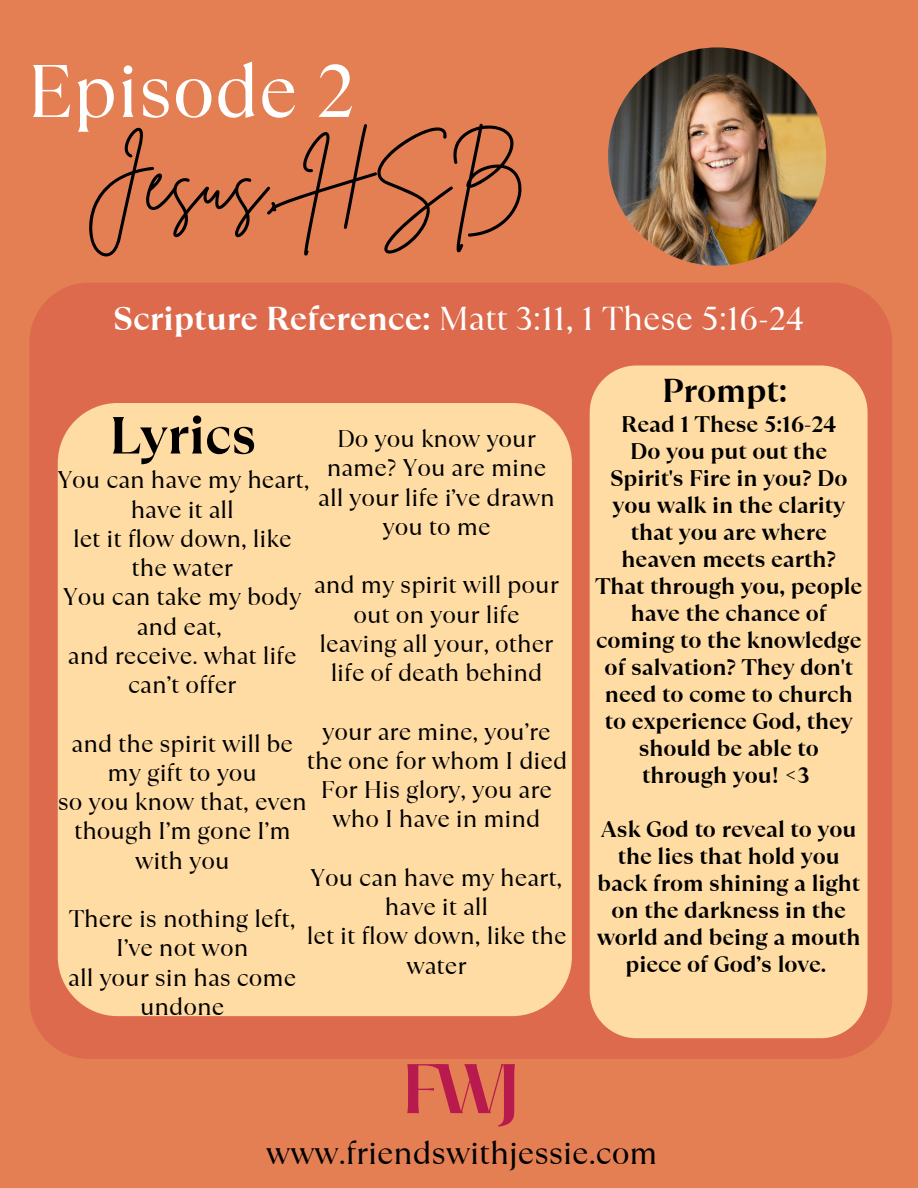
<style>
.page{position:relative;width:918px;height:1188px;background:#e47f54}
.page>*{position:absolute;margin:0;border:0;box-sizing:border-box;transform-origin:0 0}
.t1{font:81px "Brittany Signature";color:#000}
.t2{font:74.1px "TT Ramillas";color:#fff}
.t3{font:600 61.2px "Hatton";color:#b81a4e}
.t4{font:700 52.05px "TT Ramillas";color:#000}
.t5{font:33px "TT Ramillas";color:#fff}
.t6{font:700 33px "TT Ramillas";color:#000}
.t7{font:31.5px "TT Ramillas";color:#000}
.t8{font:24px/29.2px "TT Ramillas";color:#000;text-align:center}
.t9{font:700 22.5px/27px "TT Ramillas";color:#000;text-align:center}
.s1{font-weight:700}
</style>
<div class="page">
<img style="left:608px;top:47px;width:218px;height:219px;border-radius:50%">
<div style="left:29px;top:283px;width:863px;height:776px;background:#dd6a4d;border-radius:60px"></div>
<div style="left:58px;top:403px;width:514px;height:613px;background:#ffdca3;border-radius:60px"></div>
<div style="left:590px;top:365px;width:278px;height:673px;background:#ffdca3;border-radius:47px"></div>
<h2 class="t2" style="left:27px;top:40px;width:331px">Episode 2</h2>
<h1 class="t1" style="left:85px;top:129px;width:445px">Jesus, HSB</h1>
<h3 class="t5" style="left:113px;top:296px;width:693px"><span class="s1">Scripture Reference:</span> Matt 3:11, 1 These 5:16-24</h3>
<h3 class="t4" style="left:109px;top:399px;width:149px">Lyrics</h3>
<p class="t8" style="left:318px;top:424px;width:238px">Do you know your name? You are mine all your life i’ve drawn you to me</p>
<p class="t8" style="left:314px;top:570px;width:246px">and my spirit will pour out on your life leaving all your, other life of death behind</p>
<p class="t8" style="left:58px;top:465px;width:253px">You can have my heart, have it all<br>let it flow down, like the water<br>You can take my body and eat,<br>and receive. what life can’t offer</p>
<p class="t8" style="left:307px;top:717px;width:262px">your are mine, you’re the one for whom I died<br>For His glory, you are who I have in mind</p>
<p class="t8" style="left:58px;top:729px;width:250px">and the spirit will be my gift to you<br>so you know that, even though I’m gone I’m with you</p>
<p class="t8" style="left:68px;top:904px;width:230px">There is nothing left,<br>I’ve not won<br>all your sin has come undone</p>
<p class="t8" style="left:307px;top:863px;width:261px">You can have my heart, have it all<br>let it flow down, like the water</p>
<h3 class="t6" style="left:662px;top:367px;width:127px">Prompt:</h3>
<p class="t9" style="left:595px;top:411px;width:268px">Read 1 These 5:16-24<br>Do you put out the<br>Spirit's Fire in you? Do you walk in the clarity that you are where heaven meets earth?<br>That through you, people have the chance of coming to the knowledge of salvation? They don't need to come to church to experience God, they should be able to through you! &lt;3</p>
<p class="t9" style="left:597px;top:816px;width:265px">Ask God to reveal to you the lies that hold you back from shining a light on the darkness in the world and being a mouth piece of God’s love.</p>
<h3 class="t3" style="left:403px;top:1060px;width:117px">FWJ</h3>
<h3 class="t7" style="left:266px;top:1131px;width:393px">www.friendswithjessie.com</h3>
</div>
